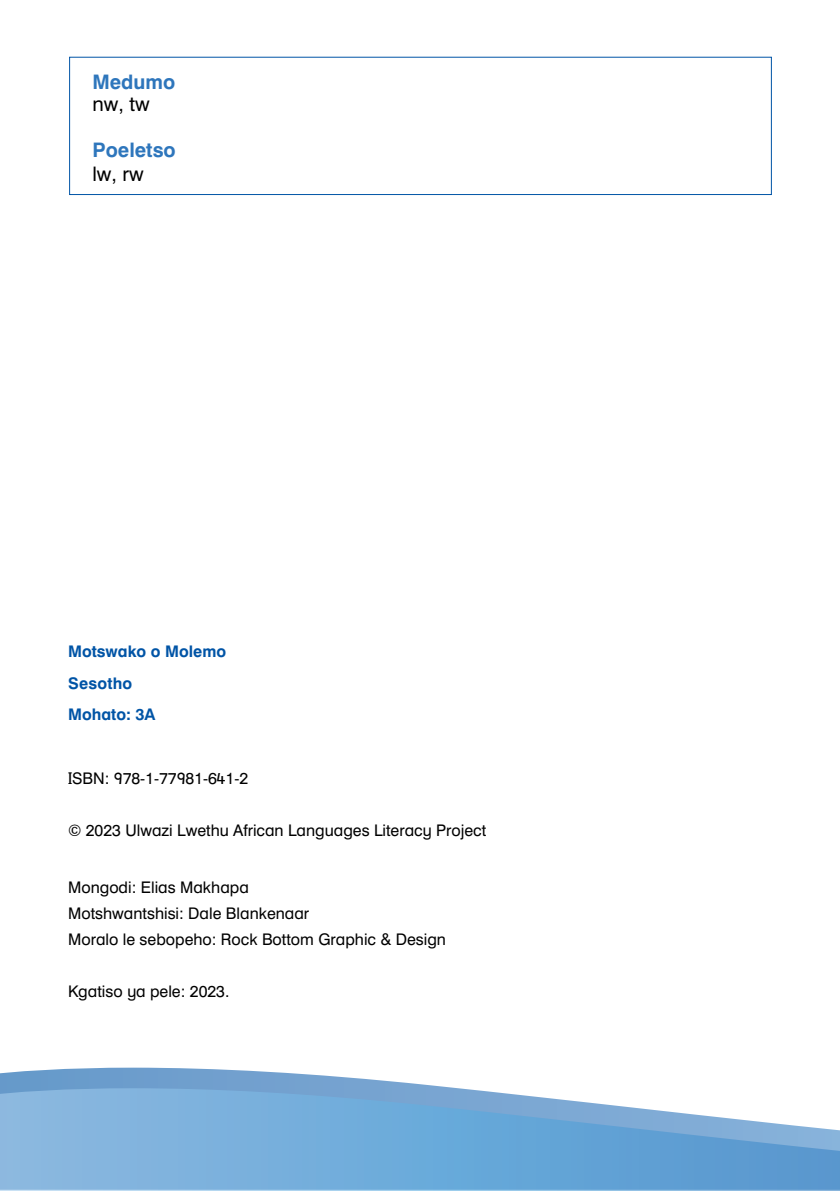
<style>
.page{position:relative;width:840px;height:1191px;background:#fff}
.page>*{position:absolute;margin:0;border:0;box-sizing:border-box;transform-origin:0 0}
.t1{font:700 20px "Swis Forall";color:#2e76bc}
.t2{font:20px "Swis Forall";color:#000}
.t3{font:16px/26px "Swis Forall";color:#000}
.t4{font:700 16px/31.4px "Swis Forall";color:#0054a6}
</style>
<div class="page">
<svg style="left:0;top:1067px;width:455px;height:21px"></svg>
<svg style="left:0;top:1088px;width:839px;height:103px;background:#81b3dc"></svg>
<div style="left:69px;top:57px;width:702px;height:138px;border:1px solid #0054a6"></div>
<p class="t1" style="left:92px;top:70px;width:84px">Medumo</p>
<p class="t2" style="left:92px;top:92px;width:59px">nw, tw</p>
<p class="t1" style="left:92px;top:138px;width:85px">Poeletso</p>
<p class="t2" style="left:92px;top:162px;width:53px">lw, rw</p>
<p class="t4" style="left:68px;top:636px;width:159px">Motswako o Molemo<br>Sesotho<br>Mohato: 3A</p>
<p class="t3" style="left:68px;top:766px;width:181px">ISBN: 978-1-77981-641-2</p>
<p class="t3" style="left:68px;top:818px;width:419px">© 2023 Ulwazi Lwethu African Languages Literacy Project</p>
<p class="t3" style="left:68px;top:875px;width:379px">Mongodi: Elias Makhapa<br>Motshwantshisi: Dale Blankenaar<br>Moralo le sebopeho: Rock Bottom Graphic &amp; Design</p>
<p class="t3" style="left:68px;top:979px;width:163px">Kgatiso ya pele: 2023.</p>
</div>
